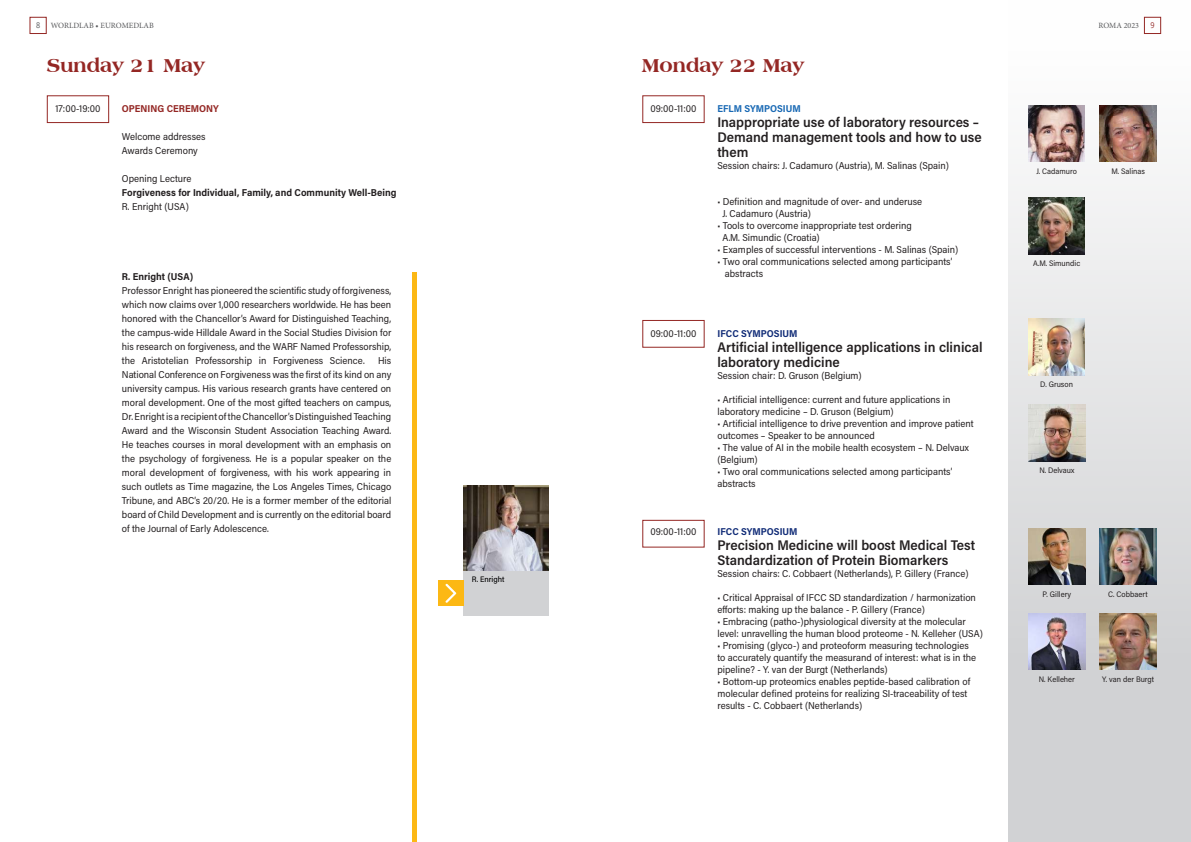
<style>
.page{position:relative;width:1191px;height:842px;background:#fff}
.page>*{position:absolute;margin:0;border:0;box-sizing:border-box;transform-origin:0 0}
.t1{font:800 20px "Americana BT";color:#942724}
.t2{font:600 14px/15px "Acumin Pro Semi Cond";color:#231f20}
.t3{font:10px/14px "Acumin Pro Semi Cond";color:#231f20}
.t4{font:700 10px "Acumin Pro Semi Cond";color:#231f20}
.t5{font:700 10px "Acumin Pro Semi Cond";color:#122d78}
.t6{font:700 10px "Acumin Pro Semi Cond";color:#942724}
.t7{font:700 10px "Acumin Pro Semi Cond";color:#1969b4}
.t8{font:8px "Acumin Pro Semi Cond";color:#231f20}
.t9{font:8px "Minion Pro";color:#57585a}
.t10{font:500 8px "Acumin Pro Semi Cond";color:#000}
.t11{font:8px "Open Sans";color:#57585a;scale:.9 1}
.t12{font:8px "Open Sans";color:#942724;scale:.9 1}
</style>
<div class="page">
<div style="left:29px;top:17px;width:18px;height:17px;border:1px solid #942724"></div>
<div style="left:1008px;top:0;width:183px;height:842px;background:linear-gradient(to bottom,#fcfcfc,#c9cacc)"></div>
<div style="left:47px;top:95px;width:62px;height:28px;border:1px solid #942724"></div>
<div style="left:463px;top:570px;width:86px;height:45px;background:#d1d2d4"></div>
<div style="left:438px;top:580px;width:25px;height:26px;background:#fcb814"></div>
<svg style="left:445px;top:584px;width:11px;height:19px"></svg>
<div style="left:412px;top:272px;width:5px;height:570px;background:#fcb814"></div>
<div style="left:642px;top:95px;width:62px;height:28px;border:1px solid #942724"></div>
<div style="left:642px;top:320px;width:62px;height:28px;border:1px solid #942724"></div>
<div style="left:642px;top:520px;width:62px;height:28px;border:1px solid #942724"></div>
<img style="left:1028px;top:105px;width:56px;height:57px">
<img style="left:1100px;top:105px;width:4px;height:57px">
<img style="left:1104px;top:105px;width:52px;height:58px">
<img style="left:1028px;top:197px;width:56px;height:57px">
<img style="left:1028px;top:319px;width:56px;height:56px">
<img style="left:1028px;top:404px;width:57px;height:57px">
<img style="left:1028px;top:528px;width:57px;height:57px">
<img style="left:1028px;top:613px;width:57px;height:57px">
<img style="left:1099px;top:528px;width:57px;height:57px">
<img style="left:463px;top:485px;width:86px;height:85px">
<img style="left:1099px;top:613px;width:57px;height:57px">
<p class="t11" style="left:36px;top:20px;width:6px">8</p>
<p class="t9" style="left:51px;top:20px;width:105px">WORLDLAB • EUROMEDLAB</p>
<p class="t9" style="left:1098px;top:20px;width:42px">ROMA 2023</p>
<p class="t12" style="left:1150px;top:20px;width:6px">9</p>
<h1 class="t1" style="left:47px;top:53px;width:160px">Sunday 21 May</h1>
<p class="t3" style="left:55px;top:101px;width:47px">17:00-19:00</p>
<p class="t6" style="left:122px;top:102px;width:98px">OPENING CEREMONY</p>
<p class="t3" style="left:122px;top:129px;width:85px">Welcome addresses<br>Awards Ceremony</p>
<p class="t3" style="left:122px;top:171px;width:71px">Opening Lecture</p>
<p class="t4" style="left:122px;top:186px;width:276px">Forgiveness for Individual, Family, and Community Well-Being</p>
<p class="t3" style="left:122px;top:199px;width:68px">R. Enright (USA)</p>
<p class="t4" style="left:122px;top:269px;width:73px">R. Enright (USA)</p>
<p class="t3" style="left:122px;top:283px;width:271px;text-align:justify">Professor Enright has pioneered the scientific study of forgiveness, which now claims over 1,000 researchers worldwide. He has been honored with the Chancellor’s Award for Distinguished Teaching, the campus-wide Hilldale Award in the Social Studies Division for his research on forgiveness, and the WARF Named Professorship, the Aristotelian Professorship in Forgiveness Science.</p>
<p class="t3" style="left:122px;top:353px;width:271px;text-align:justify;text-indent:256px">His National Conference on Forgiveness was the first of its kind on any university campus. His various research grants have centered on moral development. One of the most gifted teachers on campus, Dr. Enright is a recipient of the Chancellor’s Distinguished Teaching Award and the Wisconsin Student Association Teaching Award.<br>He teaches courses in moral development with an emphasis on the psychology of forgiveness. He is a popular speaker on the moral development of forgiveness, with his work appearing in such outlets as Time magazine, the Los Angeles Times, Chicago Tribune, and ABC’s 20/20. He is a former member of the editorial board of Child Development and is currently on the editorial board of the Journal of Early Adolescence.</p>
<p class="t10" style="left:472px;top:574px;width:34px">R. Enright</p>
<h1 class="t1" style="left:642px;top:53px;width:164px">Monday 22 May</h1>
<p class="t3" style="left:650px;top:101px;width:47px">09:00-11:00</p>
<p class="t7" style="left:717px;top:102px;width:85px">EFLM SYMPOSIUM</p>
<h2 class="t2" style="left:717px;top:114px;width:266px">Inappropriate use of laboratory resources –<br>Demand management tools and how to use them</h2>
<p class="t3" style="left:717px;top:158px;width:233px">Session chairs: J. Cadamuro (Austria), M. Salinas (Spain)</p>
<p class="t3" style="left:722px;top:195px;width:201px;line-height:12px;text-indent:-5px">• Definition and magnitude of over- and underuse<br>J. Cadamuro (Austria)</p>
<p class="t3" style="left:722px;top:219px;width:191px;line-height:12px;text-indent:-5px">• Tools to overcome inappropriate test ordering<br>A.M. Simundic (Croatia)</p>
<p class="t3" style="left:717px;top:242px;width:242px">• Examples of successful interventions - M. Salinas (Spain)</p>
<p class="t3" style="left:725px;top:255px;width:229px;line-height:12px;text-indent:-7px">• Two oral communications selected among participants’ abstracts</p>
<p class="t3" style="left:650px;top:326px;width:47px">09:00-11:00</p>
<p class="t3" style="left:650px;top:524px;width:47px">09:00-11:00</p>
<p class="t5" style="left:717px;top:327px;width:82px">IFCC SYMPOSIUM</p>
<h2 class="t2" style="left:717px;top:339px;width:267px">Artificial intelligence applications in clinical laboratory medicine</h2>
<p class="t3" style="left:717px;top:368px;width:146px">Session chair: D. Gruson (Belgium)</p>
<p class="t3" style="left:717px;top:393px;width:234px;line-height:12px">• Artificial intelligence: current and future applications in laboratory medicine – D. Gruson (Belgium)</p>
<p class="t3" style="left:717px;top:417px;width:258px;line-height:12px">• Artificial intelligence to drive prevention and improve patient outcomes – Speaker to be announced</p>
<p class="t3" style="left:717px;top:441px;width:253px;line-height:12px">• The value of AI in the mobile health ecosystem – N. Delvaux (Belgium)</p>
<p class="t3" style="left:717px;top:465px;width:236px;line-height:12px">• Two oral communications selected among participants’ abstracts</p>
<p class="t5" style="left:717px;top:525px;width:82px">IFCC SYMPOSIUM</p>
<h2 class="t2" style="left:717px;top:537px;width:259px">Precision Medicine will boost Medical Test<br>Standardization of Protein Biomarkers</h2>
<p class="t3" style="left:717px;top:566px;width:253px">Session chairs: C. Cobbaert (Netherlands), P. Gillery (France)</p>
<p class="t3" style="left:717px;top:591px;width:260px;line-height:12px">• Critical Appraisal of IFCC SD standardization / harmonization efforts: making up the balance - P. Gillery (France)</p>
<p class="t3" style="left:717px;top:615px;width:267px;line-height:12px">• Embracing (patho-)physiological diversity at the molecular level: unravelling the human blood proteome - N. Kelleher (USA)</p>
<p class="t3" style="left:717px;top:639px;width:260px;line-height:12px">• Promising (glyco-) and proteoform measuring technologies to accurately quantify the measurand of interest: what is in the pipeline? - Y. van der Burgt (Netherlands)</p>
<p class="t3" style="left:717px;top:675px;width:254px;line-height:12px">• Bottom-up proteomics enables peptide-based calibration of molecular defined proteins for realizing SI-traceability of test results - C. Cobbaert (Netherlands)</p>
<p class="t8" style="left:1036px;top:165px;width:42px">J. Cadamuro</p>
<p class="t8" style="left:1111px;top:165px;width:35px">M. Salinas</p>
<p class="t8" style="left:1033px;top:258px;width:49px">A.M. Simundic</p>
<p class="t8" style="left:1040px;top:379px;width:34px">D. Gruson</p>
<p class="t8" style="left:1039px;top:465px;width:36px">N. Delvaux</p>
<p class="t8" style="left:1042px;top:588px;width:30px">P. Gillery</p>
<p class="t8" style="left:1108px;top:588px;width:41px">C. Cobbaert</p>
<p class="t8" style="left:1039px;top:673px;width:37px">N. Kelleher</p>
<p class="t8" style="left:1102px;top:673px;width:53px">Y. van der Burgt</p>
</div>
